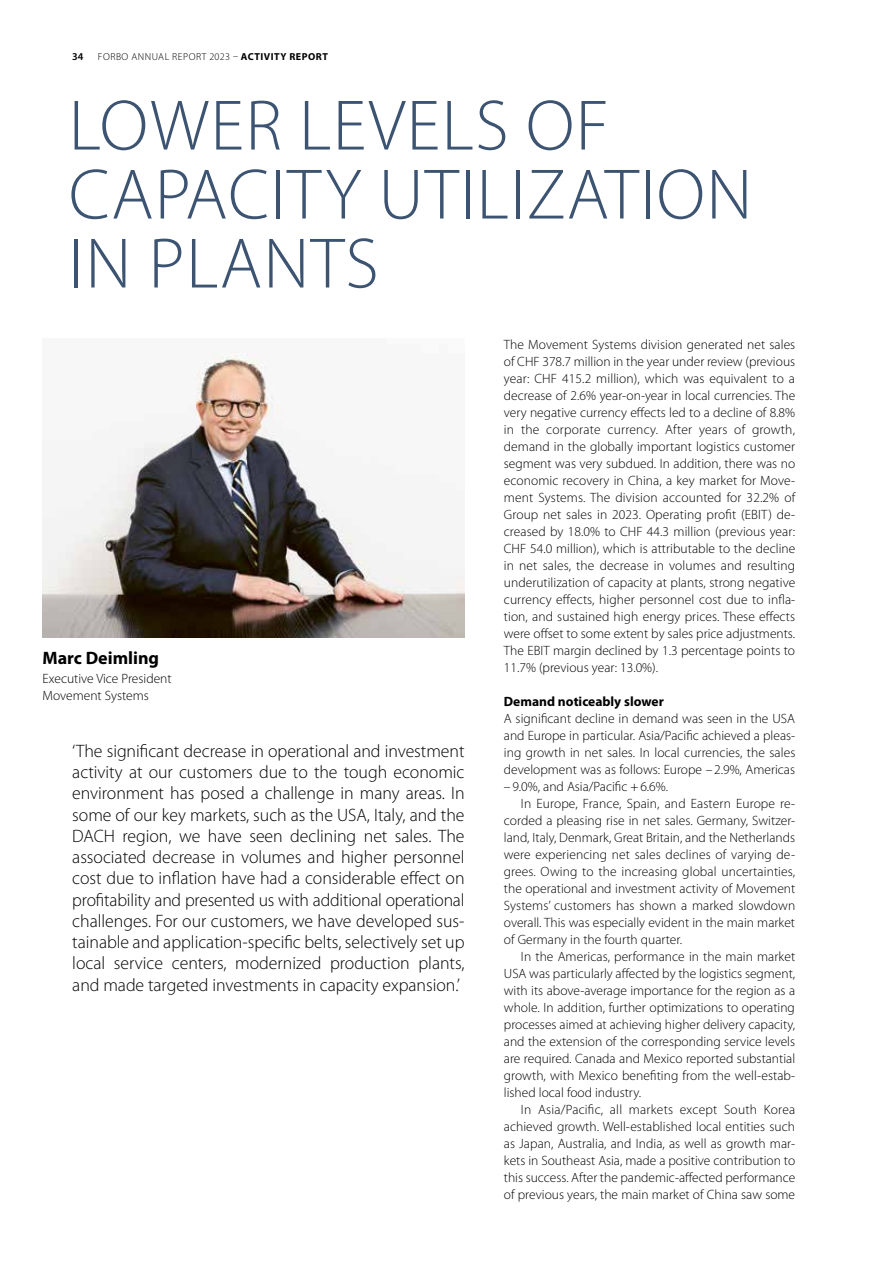
<style>
.page{position:relative;width:893px;height:1263px;background:#fff}
.page>*{position:absolute;margin:0;border:0;box-sizing:border-box;transform-origin:0 0}
.t1{font:300 72px/69px "Myriad Pro";letter-spacing:.02em;color:#3c5471}
.t2{font:300 18px/21.3px "Myriad Pro";color:#000;text-align:justify}
.t3{font:700 18px "Myriad Pro";color:#000}
.t4{font:300 13.5px/17px "Myriad Pro";color:#000;text-align:justify}
.t5{font:700 13.5px "Myriad Pro";color:#000}
.t6{font:600 10.5px "Myriad Pro";color:#000}
.t7{font:300 10.2px "Myriad Pro";letter-spacing:.05em;color:#000}
.s1{font-weight:700}
</style>
<div class="page">
<img style="left:43px;top:353px;width:422px;height:285px">
<p class="t6" style="left:72px;top:50px;width:13px">34</p>
<p class="t7" style="left:98px;top:51px;width:232px">FORBO ANNUAL REPORT 2023 – <span class="s1">ACTIVITY REPORT</span></p>
<h1 class="t1" style="left:69px;top:92px;width:685px">LOWER LEVELS OF<br>CAPACITY UTILIZATION<br>IN PLANTS</h1>
<h2 class="t3" style="left:43px;top:648px;width:118px">Marc Deimling</h2>
<p class="t4" style="left:43px;top:670px;width:131px">Executive Vice President<br>Movement Systems</p>
<p class="t2" style="left:72px;top:740px;width:394px">‘The significant decrease in operational and investment activity at our customers due to the tough economic environment has posed a challenge in many areas. In some of our key markets, such as the USA, Italy, and the DACH region, we have seen declining net sales. The associated decrease in volumes and higher personnel cost due to inflation have had a considerable effect on profitability and presented us with additional operational challenges. For our customers, we have developed sus&shy;tainable and application-specific belts, selectively set up local service centers, modernized production plants, and made targeted investments in capacity expansion.’</p>
<p class="t4" style="left:504px;top:336px;width:293px">The Movement Systems division generated net sales of CHF 378.7 million in the year under review (previous year: CHF 415.2 million), which was equivalent to a decrease of 2.6% year-on-year in local currencies. The very negative currency effects led to a decline of 8.8% in the corporate currency. After years of growth, demand in the globally important logistics customer segment was very subdued. In addition, there was no economic recovery in China, a key market for Move&shy;ment Systems. The division accounted for 32.2% of Group net sales in 2023. Operating profit (EBIT) de&shy;creased by 18.0% to CHF 44.3 million (previous year:<br>CHF 54.0 million), which is attributable to the decline in net sales, the decrease in volumes and resulting underutilization of capacity at plants, strong negative currency effects, higher personnel cost due to infla&shy;tion, and sustained high energy prices. These effects were offset to some extent by sales price adjustments.<br>The EBIT margin declined by 1.3 percentage points to 11.7% (previous year: 13.0%).</p>
<p class="t5" style="left:504px;top:694px;width:161px">Demand noticeably slower</p>
<p class="t4" style="left:504px;top:710px;width:293px">A significant decline in demand was seen in the USA and Europe in particular. Asia/Pacific achieved a pleas&shy;ing growth in net sales. In local currencies, the sales development was as follows: Europe – 2.9%, Americas –9.0%, and Asia/Pacific +6.6%.</p>
<p class="t4" style="left:504px;top:795px;width:293px;text-indent:17px">In Europe, France, Spain, and Eastern Europe re&shy;corded a pleasing rise in net sales. Germany, Switzer&shy;land, Italy, Denmark, Great Britain, and the Netherlands were experiencing net sales declines of varying de&shy;grees. Owing to the increasing global uncertainties, the operational and investment activity of Movement Systems’ customers has shown a marked slowdown overall. This was especially evident in the main market of Germany in the fourth quarter.</p>
<p class="t4" style="left:504px;top:948px;width:293px;text-indent:17px">In the Americas, performance in the main market USA was particularly affected by the logistics segment, with its above-average importance for the region as a whole. In addition, further optimizations to operating processes aimed at achieving higher delivery capacity, and the extension of the corresponding service levels are required. Canada and Mexico reported substantial growth, with Mexico benefiting from the well-estab&shy;lished local food industry.</p>
<p class="t4" style="left:504px;top:1101px;width:293px;text-indent:17px">In Asia/Pacific, all markets except South Korea achieved growth. Well-established local entities such as Japan, Australia, and India, as well as growth mar&shy;kets in Southeast Asia, made a positive contribution to this success. After the pandemic-affected performance of previous years, the main market of China saw some</p>
</div>
